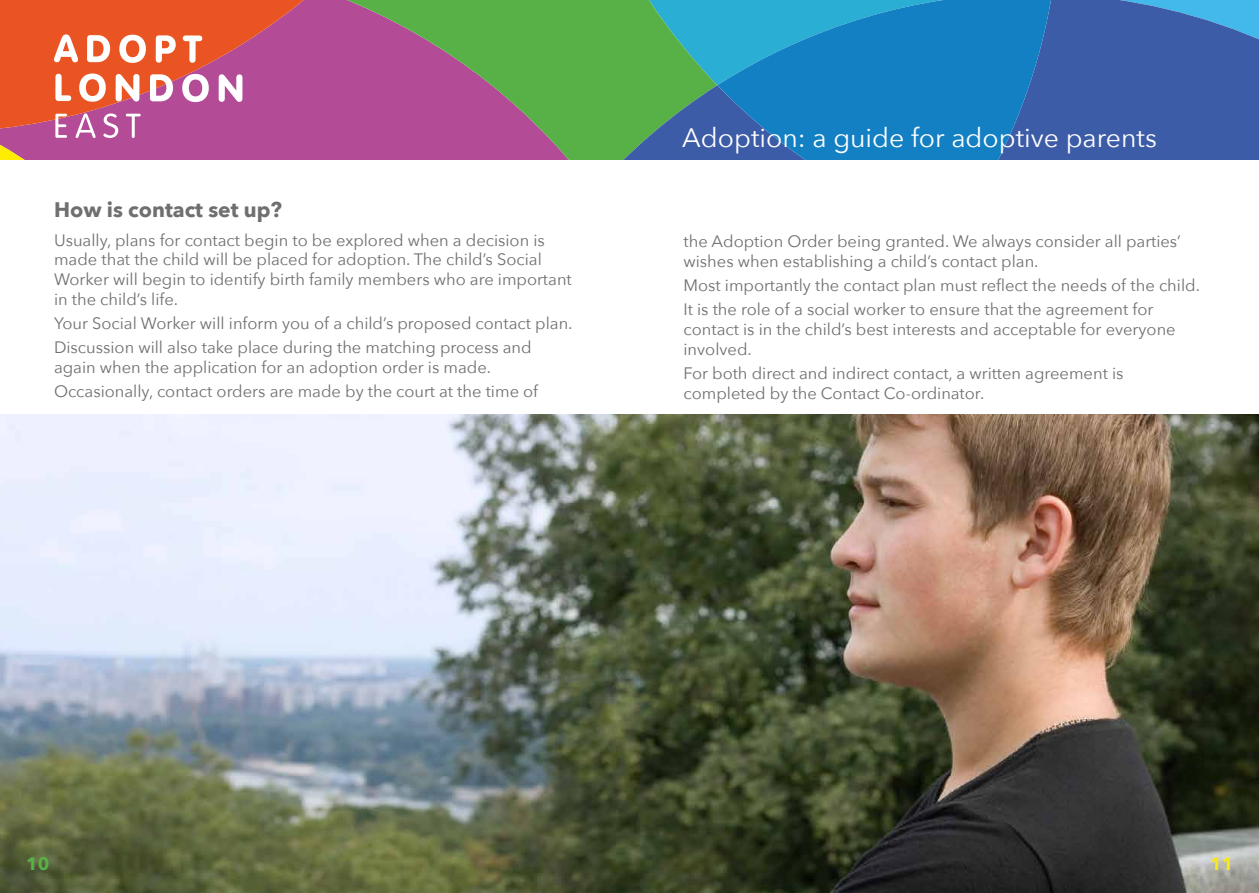
<style>
.page{position:relative;width:1259px;height:893px;background:#fff}
.page>*{position:absolute;margin:0;border:0;box-sizing:border-box;transform-origin:0 0}
.t1{font:26.55px "Avenir Next";color:#fff}
.t2{font:700 21px "Avenir Next";color:#706f6f}
.t3{font:700 18px "Avenir Next";color:#58b146}
.t4{font:700 18px "Avenir Next";color:#f6e81e}
.t5{font:16.5px/19.8px "Avenir Next";color:#706f6f}
</style>
<div class="page">
<div style="left:0;top:138px;width:291px;height:22px;background:#b34b96"></div>
<svg style="left:1052px;top:0;width:207px;height:160px;background:#3d62ab"></svg>
<svg style="left:317px;top:0;width:400px;height:160px;background:#669a67"></svg>
<svg style="left:594px;top:85px;width:123px;height:75px;background:#4d8e6d"></svg>
<svg style="left:717px;top:0;width:335px;height:160px;background:#1c82c2"></svg>
<img style="left:0;top:415px;width:1259px;height:478px">
<svg style="left:0;top:0;width:518px;height:138px;background:#be6571"></svg>
<p class="t2" style="left:54px;top:192px;width:229px">How is contact set up?</p>
<p class="t5" style="left:54px;top:229px;width:519px">Usually, plans for contact begin to be explored when a decision is made that the child will be placed for adoption. The child’s Social Worker will begin to identify birth family members who are important in the child’s life.</p>
<p class="t5" style="left:54px;top:311px;width:520px;line-height:24px">Your Social Worker will inform you of a child’s proposed contact plan.<br>Discussion will also take place during the matching process and</p>
<p class="t5" style="left:54px;top:354px;width:486px;line-height:24px">again when the application for an adoption order is made.<br>Occasionally, contact orders are made by the court at the time of</p>
<h1 class="t1" style="left:682px;top:115px;width:476px">Adoption: a guide for adoptive parents</h1>
<p class="t5" style="left:683px;top:231px;width:499px">the Adoption Order being granted. We always consider all parties’ wishes when establishing a child’s contact plan.</p>
<p class="t5" style="left:683px;top:273px;width:518px;line-height:24px">Most importantly the contact plan must reflect the needs of the child.<br>It is the role of a social worker to ensure that the agreement for</p>
<p class="t5" style="left:683px;top:319px;width:494px">contact is in the child’s best interests and acceptable for everyone involved.</p>
<p class="t5" style="left:683px;top:362px;width:441px">For both direct and indirect contact, a written agreement is completed by the Contact Co-ordinator.</p>
<p class="t3" style="left:26px;top:848px;width:25px">10</p>
<p class="t4" style="left:1210px;top:848px;width:25px">11</p>
</div>
